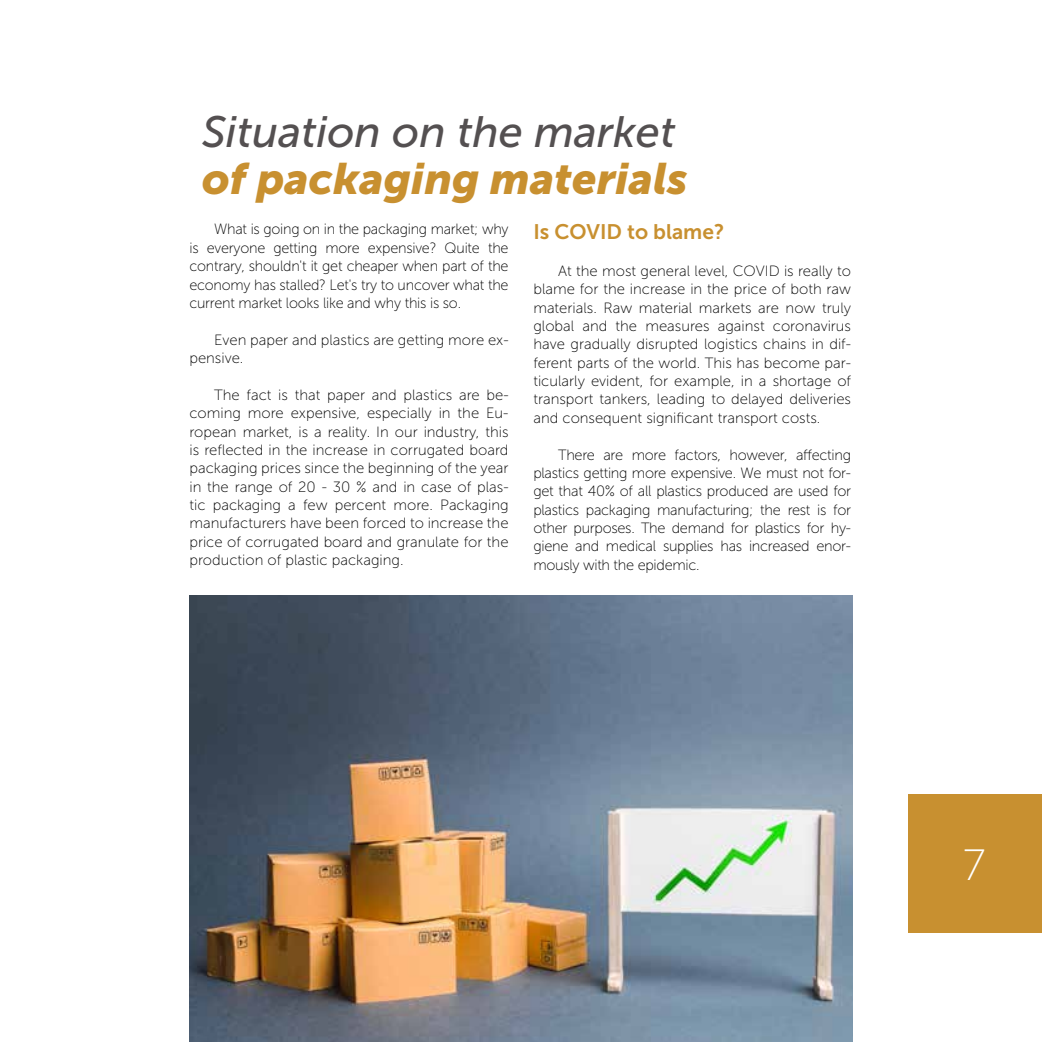
<style>
.page{position:relative;width:1042px;height:1042px;background:#fff}
.page>*{position:absolute;margin:0;border:0;box-sizing:border-box;transform-origin:0 0}
.t1{font:italic 43.75px "Museo Sans 500";color:#545051}
.t2{font:italic 43.75px "Museo Sans 900";color:#c89030}
.t3{font:43.75px "Museo Sans 100";color:#fff}
.t4{font:21px "Museo Sans 700";color:#c89030}
.t5{font:14.88px/18.4px "Museo Sans 100";color:#000;text-align:justify}
</style>
<div class="page">
<div style="left:908px;top:794px;width:134px;height:139px;background:#c89030"></div>
<img style="left:189px;top:595px;width:663px;height:447px">
<h1 class="t1" style="left:202px;top:108px;width:475px">Situation on the market</h1>
<h1 class="t2" style="left:202px;top:154px;width:487px">of packaging materials</h1>
<p class="t5" style="left:189px;top:220px;width:321px;text-indent:25px">What is going on in the packaging market; why is everyone getting more expensive? Quite the contrary, shouldn't it get cheaper when part of the economy has stalled? Let's try to uncover what the current market looks like and why this is so.</p>
<p class="t5" style="left:189px;top:331px;width:321px;text-indent:25px">Even paper and plastics are getting more ex&shy;pensive.</p>
<p class="t5" style="left:189px;top:386px;width:321px;text-indent:25px">The fact is that paper and plastics are be&shy;coming more expensive, especially in the Eu&shy;ropean market, is a reality. In our industry, this is reflected in the increase in corrugated board packaging prices since the beginning of the year in the range of 20 - 30 % and in case of plas&shy;tic packaging a few percent more. Packaging manufacturers have been forced to increase the price of corrugated board and granulate for the production of plastic packaging.</p>
<h2 class="t4" style="left:533px;top:220px;width:192px">Is COVID to blame?</h2>
<p class="t5" style="left:533px;top:262px;width:319px;text-indent:25px">At the most general level, COVID is really to blame for the increase in the price of both raw materials. Raw material markets are now truly global and the measures against coronavirus have gradually disrupted logistics chains in dif&shy;ferent parts of the world. This has become par&shy;ticularly evident, for example, in a shortage of transport tankers, leading to delayed deliveries and consequent significant transport costs.</p>
<p class="t5" style="left:533px;top:445px;width:319px;text-indent:25px">There are more factors, however, affecting plastics getting more expensive. We must not for&shy;get that 40% of all plastics produced are used for plastics packaging manufacturing; the rest is for other purposes. The demand for plastics for hy&shy;giene and medical supplies has increased enor&shy;mously with the epidemic.</p>
<h1 class="t3" style="left:963px;top:841px;width:24px">7</h1>
</div>
